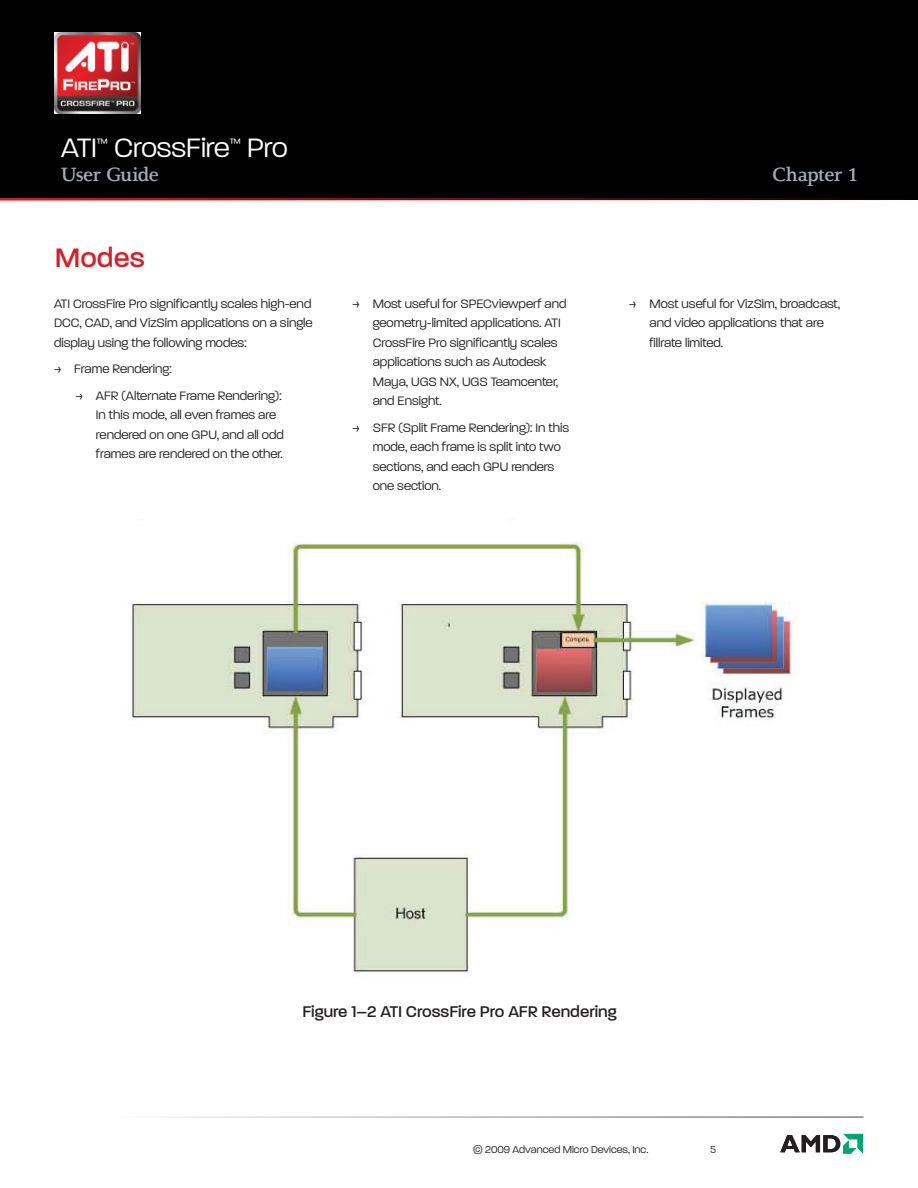
<style>
.page{position:relative;width:918px;height:1188px;background:#fff}
.page>*{position:absolute;margin:0;border:0;box-sizing:border-box;transform-origin:0 0}
.t1{font:300 36px "Paralucent";letter-spacing:-.005em;color:#fff}
.t2{font:500 36px "Paralucent";color:#d52027}
.t3{font:500 21px "Paralucent";color:#231f20}
.t4{font:900 19.5px "Alexandra BL";letter-spacing:-.01em;color:#a6acb4}
.t5{font:300 16.5px/19.5px "Paralucent";color:#231f20}
.t6{font:300 14.4px "Paralucent";color:#fff}
.t7{font:300 13.5px "Paralucent";color:#231f20}
</style>
<div class="page">
<div style="left:0;top:0;width:918px;height:200px;background:#000001"></div>
<hr style="left:0;top:198px;width:918px;height:3px;background:#d52027">
<img style="left:54px;top:32px;width:87px;height:81px">
<svg style="left:780px;top:1134px;width:83px;height:20px"></svg>
<img style="left:132px;top:519px;width:659px;height:454px">
<h1 class="t1" style="left:61px;top:128px;width:37px">ATI</h1>
<p class="t6" style="left:97px;top:134px;width:12px">™</p>
<h1 class="t1" style="left:114px;top:128px;width:117px">CrossFire</h1>
<p class="t6" style="left:230px;top:134px;width:12px">™</p>
<h1 class="t1" style="left:247px;top:128px;width:42px">Pro</h1>
<p class="t4" style="left:61px;top:162px;width:99px">User Guide</p>
<p class="t4" style="left:773px;top:162px;width:86px">Chapter 1</p>
<h1 class="t2" style="left:55px;top:238px;width:91px">Modes</h1>
<p class="t5" style="left:54px;top:293px;width:260px;text-align:justify">ATI CrossFire Pro significantly scales high-end DCC, CAD, and VizSim applications on a single display using the following modes:</p>
<p class="t5" style="left:76px;top:355px;width:207px;line-height:26.2px;text-indent:-22px">&gt; Frame Rendering:<br>&gt; AFR (Alternate Frame Rendering):</p>
<p class="t5" style="left:96px;top:404px;width:189px">In this mode, all even frames are rendered on one GPU, and all odd frames are rendered on the other.</p>
<p class="t5" style="left:373px;top:293px;width:195px;text-indent:-20px">&gt; Most useful for SPECviewperf and geometry-limited applications. ATI<br>CrossFire Pro significantly scales applications such as Autodesk<br>Maya, UGS NX, UGS Teamcenter, and Ensight.</p>
<p class="t5" style="left:373px;top:417px;width:198px;text-indent:-20px">&gt; SFR (Split Frame Rendering): In this mode, each frame is split into two sections, and each GPU renders one section.</p>
<p class="t5" style="left:649px;top:293px;width:192px;text-indent:-20px">&gt; Most useful for VizSim, broadcast, and video applications that are fillrate limited.</p>
<p class="t3" style="left:303px;top:1000px;width:316px">Figure 1–2 ATI CrossFire Pro AFR Rendering</p>
<p class="t7" style="left:473px;top:1142px;width:176px">© 2009 Advanced Micro Devices, Inc.</p>
<p class="t7" style="left:710px;top:1142px;width:7px">5</p>
</div>
